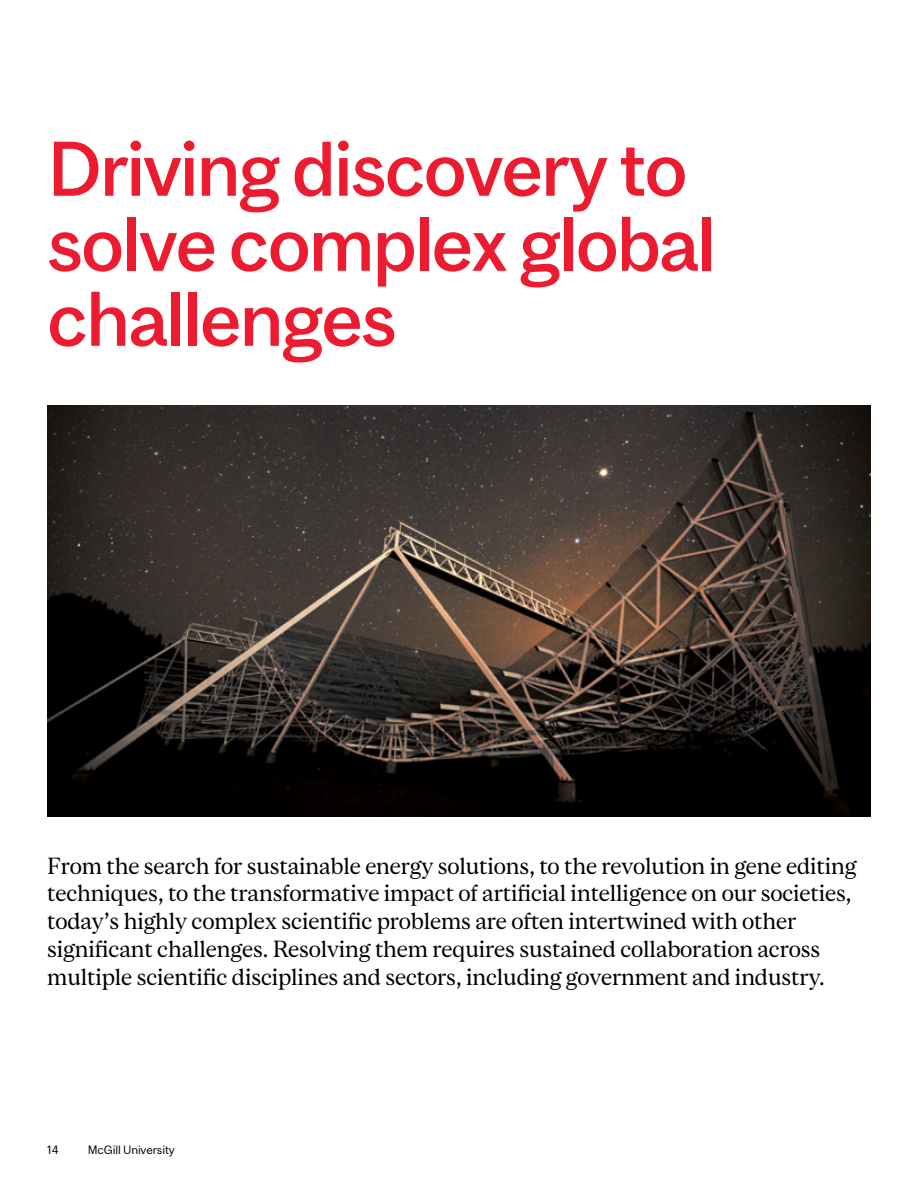
<style>
.page{position:relative;width:918px;height:1188px;background:#fff}
.page>*{position:absolute;margin:0;border:0;box-sizing:border-box;transform-origin:0 0}
.t1{font:500 72px/75px "Mc Gill Sans";letter-spacing:-.025em;color:#ed1b2f}
.t2{font:21.75px/27.8px "Mc Gill Serif";letter-spacing:-.01em;color:#000}
.t3{font:11.25px "Mc Gill Sans";letter-spacing:-.01em;color:#000}
</style>
<div class="page">
<img style="left:47px;top:405px;width:824px;height:412px">
<h1 class="t1" style="left:47px;top:131px;width:670px">Driving discovery to solve complex global challenges</h1>
<p class="t2" style="left:47px;top:851px;width:811px">From the search for sustainable energy solutions, to the revolution in gene editing techniques, to the transformative impact of artificial intelligence on our societies, today’s highly complex scientific problems are often intertwined with other significant challenges. Resolving them requires sustained collaboration across multiple scientific disciplines and sectors, including government and industry.</p>
<p class="t3" style="left:47px;top:1143px;width:13px">14</p>
<p class="t3" style="left:88px;top:1143px;width:89px">McGill University</p>
</div>
